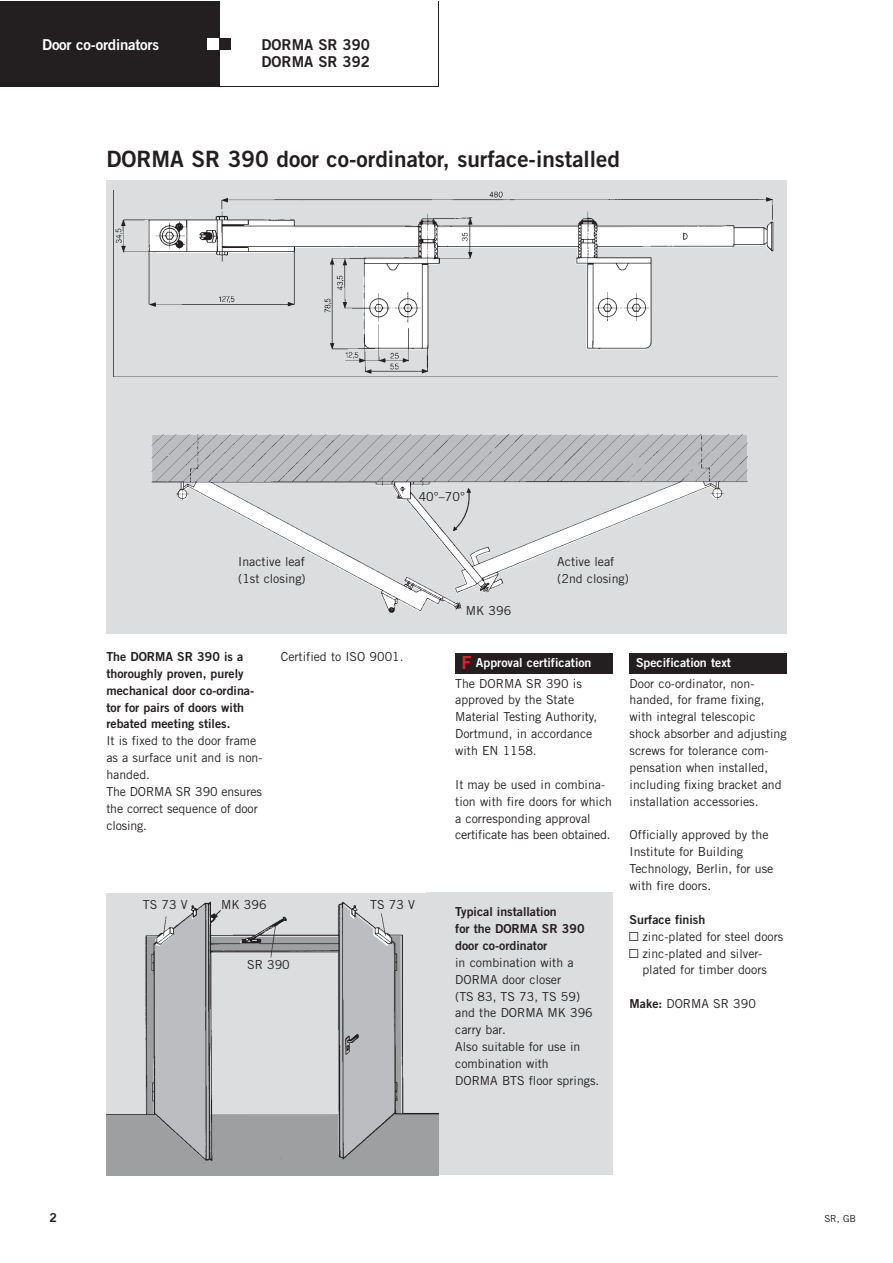
<style>
.page{position:relative;width:893px;height:1263px;background:#fff}
.page>*{position:absolute;margin:0;border:0;box-sizing:border-box;transform-origin:0 0}
.t1{font:22.5px "Trade Gothic Bold Two";color:#231f20}
.t2{font:15px/16.5px "Trade Gothic Bold Two";color:#231f20}
.t3{font:15px "Trade Gothic Bold Two";letter-spacing:-.01em;color:#fff}
.t4{font:12.3px/16.8px "Trade Gothic";color:#231f20}
.t5{font:12.3px/16.8px "Trade Gothic Bold Two";color:#231f20}
.t6{font:12.3px "Trade Gothic Bold Two";color:#fff}
.t7{font:9.75px "Trade Gothic";color:#231f20}
.s1{font-size:18px;color:#ed1c24}
.s2{font-family:"AG Figures+Pi BQ"}
.s3{font-family:"Trade Gothic Bold Two"}
</style>
<div class="page">
<div style="left:426px;top:892px;width:186px;height:283px;background:#dcddde"></div>
<div style="left:0;top:2px;width:219px;height:85px;background:#231f20"></div>
<div style="left:219px;top:38px;width:12px;height:12px;background:#231f20"></div>
<div style="left:207px;top:38px;width:12px;height:12px;background:#fff"></div>
<div style="left:106px;top:180px;width:681px;height:267px;background:#dcddde"></div>
<img style="left:113px;top:190px;width:664px;height:187px">
<div style="left:106px;top:432px;width:681px;height:201px;background:#dcddde"></div>
<img style="left:151px;top:434px;width:597px;height:180px">
<div style="left:455px;top:653px;width:157px;height:20px;background:#231f20"></div>
<div style="left:629px;top:653px;width:158px;height:20px;background:#231f20"></div>
<div style="left:106px;top:893px;width:332px;height:283px;background:#dcddde"></div>
<div style="left:106px;top:1114px;width:332px;height:62px;background:#9d9fa1"></div>
<img style="left:106px;top:901px;width:332px;height:259px">
<svg style="left:145px;top:904px;width:77px;height:257px"></svg>
<p class="t3" style="left:42px;top:39px;width:118px">Door co-ordinators</p>
<p class="t2" style="left:261px;top:38px;width:110px">DORMA SR 390<br>DORMA SR 392</p>
<h1 class="t1" style="left:106px;top:150px;width:515px">DORMA SR 390 door co-ordinator, surface-installed</h1>
<p class="t5" style="left:49px;top:1211px;width:9px">2</p>
<p class="t4" style="left:238px;top:554px;width:69px">Inactive leaf (1st closing)</p>
<p class="t4" style="left:418px;top:489px;width:48px">40°–70°</p>
<p class="t4" style="left:466px;top:603px;width:47px">MK 396</p>
<p class="t4" style="left:557px;top:554px;width:73px">Active leaf (2nd closing)</p>
<p class="t5" style="left:106px;top:649px;width:149px">The DORMA SR 390 is a thoroughly proven, purely mechanical door co-ordina&shy;tor for pairs of doors with rebated meeting stiles.</p>
<p class="t4" style="left:106px;top:734px;width:158px">It is fixed to the door frame as a surface unit and is non&shy;handed.<br>The DORMA SR 390 ensures the correct sequence of door closing.</p>
<p class="t4" style="left:281px;top:649px;width:124px">Certified to ISO 9001.</p>
<p class="t4" style="left:143px;top:898px;width:46px">TS 73 V</p>
<p class="t4" style="left:370px;top:898px;width:46px">TS 73 V</p>
<p class="t4" style="left:221px;top:898px;width:47px">MK 396</p>
<p class="t4" style="left:247px;top:958px;width:44px">SR 390</p>
<p class="t6" style="left:461px;top:658px;width:131px"><span class="s1">F</span> Approval certification</p>
<p class="t6" style="left:636px;top:658px;width:96px">Specification text</p>
<p class="t4" style="left:455px;top:676px;width:143px">The DORMA SR 390 is approved by the State<br>Material Testing Authority,<br>Dortmund, in accordance with EN 1158.</p>
<p class="t4" style="left:455px;top:777px;width:158px">It may be used in combina&shy;tion with fire doors for which a corresponding approval certificate has been obtained.</p>
<p class="t5" style="left:455px;top:905px;width:131px">Typical installation<br>for the DORMA SR 390 door co-ordinator</p>
<p class="t4" style="left:455px;top:955px;width:146px">in combination with a<br>DORMA door closer<br>(TS 83, TS 73, TS 59) and the DORMA MK 396 carry bar.<br>Also suitable for use in combination with<br>DORMA BTS floor springs.</p>
<p class="t4" style="left:629px;top:676px;width:158px">Door co-ordinator, non&shy;handed, for frame fixing, with integral telescopic shock absorber and adjusting screws for tolerance com&shy;pensation when installed, including fixing bracket and installation accessories.</p>
<p class="t4" style="left:629px;top:828px;width:145px">Officially approved by the<br>Institute for Building<br>Technology, Berlin, for use with fire doors.</p>
<p class="t5" style="left:629px;top:912px;width:77px">Surface finish</p>
<p class="t4" style="left:629px;top:929px;width:155px"><span class="s2">Y</span> zinc-plated for steel doors<br><span class="s2">Y</span> zinc-plated and silver-</p>
<p class="t4" style="left:642px;top:963px;width:126px">plated for timber doors</p>
<p class="t4" style="left:629px;top:996px;width:128px"><span class="s3">Make:</span> DORMA SR 390</p>
<p class="t7" style="left:824px;top:1215px;width:33px">SR, GB</p>
</div>
